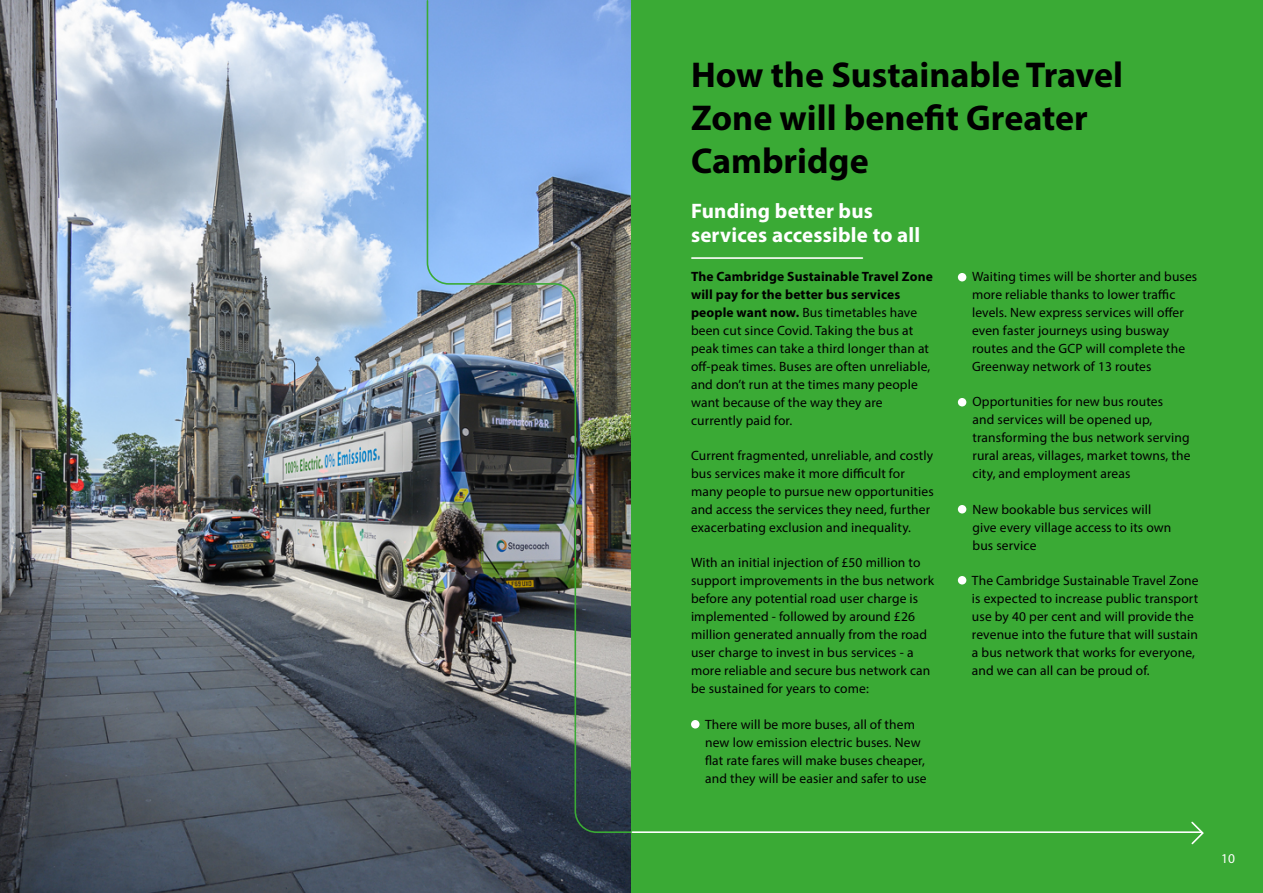
<style>
.page{position:relative;width:1263px;height:893px;background:#fff}
.page>*{position:absolute;margin:0;border:0;box-sizing:border-box;transform-origin:0 0}
.t1{font:700 36px/43.2px "Myriad Pro";color:#000}
.t2{font:700 21px/24px "Myriad Pro";letter-spacing:.01em;color:#fff}
.t3{font:13.5px/18px "Myriad Pro";letter-spacing:.01em;color:#000}
.t4{font:13.5px "Myriad Pro";color:#fff}
.s1{font-weight:700}
</style>
<div class="page">
<img style="left:0;top:0;width:631px;height:893px">
<div style="left:631px;top:0;width:632px;height:893px;background:#3aaa35"></div>
<svg style="left:426px;top:0;width:541px;height:834px"></svg>
<hr style="left:632px;top:831px;width:569px;height:2px;background:#fff">
<svg style="left:1190px;top:821px;width:14px;height:24px"></svg>
<hr style="left:692px;top:257px;width:170px;height:2px;background:#fff">
<h1 class="t1" style="left:691px;top:52px;width:433px">How the Sustainable Travel<br>Zone will benefit Greater<br>Cambridge</h1>
<h2 class="t2" style="left:691px;top:198px;width:231px">Funding better bus services accessible to all</h2>
<p class="t3" style="left:691px;top:268px;width:243px"><span class="s1">The Cambridge Sustainable Travel Zone will pay for the better bus services people want now.</span> Bus timetables have been cut since Covid. Taking the bus at peak times can take a third longer than at off-peak times. Buses are often unreliable, and don’t run at the times many people want because of the way they are currently paid for.</p>
<p class="t3" style="left:691px;top:447px;width:244px">Current fragmented, unreliable, and costly bus services make it more difficult for many people to pursue new opportunities and access the services they need, further exacerbating exclusion and inequality.</p>
<p class="t3" style="left:691px;top:554px;width:245px">With an initial injection of £50 million to support improvements in the bus network before any potential road user charge is implemented - followed by around £26 million generated annually from the road user charge to invest in bus services - a more reliable and secure bus network can be sustained for years to come:</p>
<p class="t3" style="left:705px;top:715px;width:223px">There will be more buses, all of them new low emission electric buses. New flat rate fares will make buses cheaper, and they will be easier and safer to use</p>
<p class="t3" style="left:972px;top:268px;width:227px">Waiting times will be shorter and buses more reliable thanks to lower traffic levels. New express services will offer even faster journeys using busway routes and the GCP will complete the Greenway network of 13 routes</p>
<p class="t3" style="left:972px;top:393px;width:219px">Opportunities for new bus routes<br>and services will be opened up, transforming the bus network serving rural areas, villages, market towns, the city, and employment areas</p>
<p class="t3" style="left:972px;top:500px;width:200px">New bookable bus services will give every village access to its own bus service</p>
<p class="t3" style="left:972px;top:571px;width:228px">The Cambridge Sustainable Travel Zone is expected to increase public transport use by 40 per cent and will provide the revenue into the future that will sustain a bus network that works for everyone, and we can all can be proud of.</p>
<p class="t4" style="left:1221px;top:850px;width:15px">10</p>
</div>
